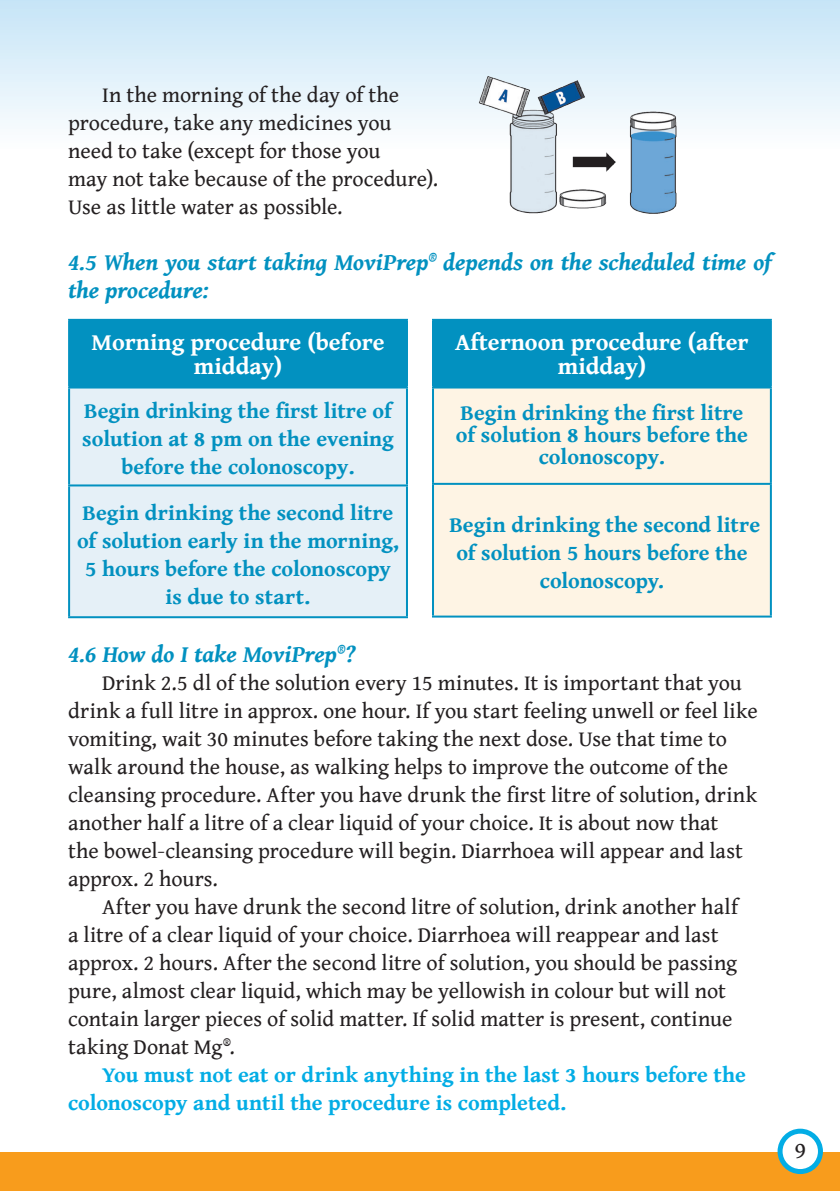
<style>
.page{position:relative;width:840px;height:1191px;background:#fff}
.page>*{position:absolute;margin:0;border:0;box-sizing:border-box;transform-origin:0 0}
.naslov-nastevanje{font:italic 700 24px/28px "Gentium Book Basic";letter-spacing:-.005em;color:#0291c0}
.Navaden{font:700 24px/24px "Gentium Book Basic";color:#fff;text-align:center}
.t1{font:24px "Gentium Book Basic";color:#231f20}
.TXT{font:22px/28px "Gentium Book Basic";color:#231f20}
.TXT-2{font:700 22px/28px "Gentium Book Basic";color:#0291c0;text-align:center}
.Navaden-2{font:700 22px/22px "Gentium Book Basic";color:#0291c0;text-align:center}
.TXT-3{font:700 22px/28px "Gentium Book Basic";color:#03ade5}
</style>
<div class="page">
<div style="left:0;top:1152px;width:839px;height:39px;background:#f89c1c"></div>
<svg style="left:777px;top:1128px;width:45px;height:46px"></svg>
<div style="left:782px;top:1133px;width:35px;height:36px;background:#fff;border-radius:50%"></div>
<div style="left:0;top:0;width:839px;height:151px;background:linear-gradient(to bottom,#c5e4f7,#fefefe)"></div>
<img style="left:475px;top:76px;width:211px;height:138px">
<div style="left:433px;top:320px;width:337px;height:67px;background:#0291c0"></div>
<div style="left:434px;top:388px;width:335px;height:227px;background:#fef4e4"></div>
<hr style="left:432px;top:319px;width:339px;height:2px;background:#0291c0">
<hr style="left:432px;top:321px;width:2px;height:65px;background:#0291c0">
<hr style="left:769px;top:321px;width:2px;height:65px;background:#0291c0">
<hr style="left:432px;top:386px;width:339px;height:2px;background:#0291c0">
<hr style="left:432px;top:388px;width:2px;height:95px;background:#0291c0">
<hr style="left:769px;top:388px;width:2px;height:95px;background:#0291c0">
<hr style="left:432px;top:483px;width:339px;height:2px;background:#0291c0">
<hr style="left:432px;top:485px;width:2px;height:130px;background:#0291c0">
<hr style="left:769px;top:485px;width:2px;height:130px;background:#0291c0">
<hr style="left:432px;top:615px;width:339px;height:2px;background:#0291c0">
<div style="left:69px;top:320px;width:338px;height:67px;background:#0291c0"></div>
<div style="left:70px;top:388px;width:336px;height:228px;background:#e5f0f7"></div>
<hr style="left:68px;top:319px;width:340px;height:2px;background:#0291c0">
<hr style="left:68px;top:321px;width:2px;height:65px;background:#0291c0">
<hr style="left:406px;top:321px;width:2px;height:65px;background:#0291c0">
<hr style="left:68px;top:386px;width:340px;height:2px;background:#0291c0">
<hr style="left:68px;top:388px;width:2px;height:96px;background:#0291c0">
<hr style="left:406px;top:388px;width:2px;height:96px;background:#0291c0">
<hr style="left:68px;top:484px;width:340px;height:2px;background:#0291c0">
<hr style="left:68px;top:486px;width:2px;height:130px;background:#0291c0">
<hr style="left:406px;top:486px;width:2px;height:130px;background:#0291c0">
<hr style="left:68px;top:616px;width:340px;height:2px;background:#0291c0">
<p class="TXT" style="left:68px;top:80px;width:371px;text-indent:34px">In the morning of the day of the procedure, take any medicines you need to take (except for those you<br>may not take because of the procedure).<br>Use as little water as possible.</p>
<p class="naslov-nastevanje" style="left:68px;top:247px;width:704px">4.5 When you start taking MoviPrep® depends on the scheduled time of the procedure:</p>
<p class="Navaden" style="left:91px;top:329px;width:294px">Morning procedure (before midday)</p>
<p class="Navaden-2" style="left:82px;top:396px;width:313px;line-height:28px">Begin drinking the first litre of solution at 8 pm on the evening before the colonoscopy.</p>
<p class="TXT-2" style="left:77px;top:498px;width:323px">Begin drinking the second litre of solution early in the morning,<br>5 hours before the colonoscopy is due to start.</p>
<p class="Navaden" style="left:455px;top:329px;width:295px">Afternoon procedure (after midday)</p>
<p class="Navaden-2" style="left:455px;top:401px;width:293px">Begin drinking the first litre of solution 8 hours before the colonoscopy.</p>
<p class="TXT-2" style="left:449px;top:510px;width:312px">Begin drinking the second litre of solution 5 hours before the colonoscopy.</p>
<p class="naslov-nastevanje" style="left:68px;top:639px;width:289px">4.6 How do I take MoviPrep®?</p>
<p class="TXT" style="left:68px;top:668px;width:690px;text-indent:34px">Drink 2.5 dl of the solution every 15 minutes. It is important that you drink a full litre in approx. one hour. If you start feeling unwell or feel like vomiting, wait 30 minutes before taking the next dose. Use that time to walk around the house, as walking helps to improve the outcome of the cleansing procedure. After you have drunk the first litre of solution, drink another half a litre of a clear liquid of your choice. It is about now that<br>the bowel-cleansing procedure will begin. Diarrhoea will appear and last approx. 2 hours.</p>
<p class="TXT" style="left:68px;top:892px;width:671px;text-indent:34px">After you have drunk the second litre of solution, drink another half a litre of a clear liquid of your choice. Diarrhoea will reappear and last approx. 2 hours. After the second litre of solution, you should be passing pure, almost clear liquid, which may be yellowish in colour but will not contain larger pieces of solid matter. If solid matter is present, continue taking Donat Mg®.</p>
<p class="TXT-3" style="left:68px;top:1060px;width:679px;text-indent:34px">You must not eat or drink anything in the last 3 hours before the colonoscopy and until the procedure is completed.</p>
<p class="t1" style="left:794px;top:1132px;width:13px">9</p>
</div>
